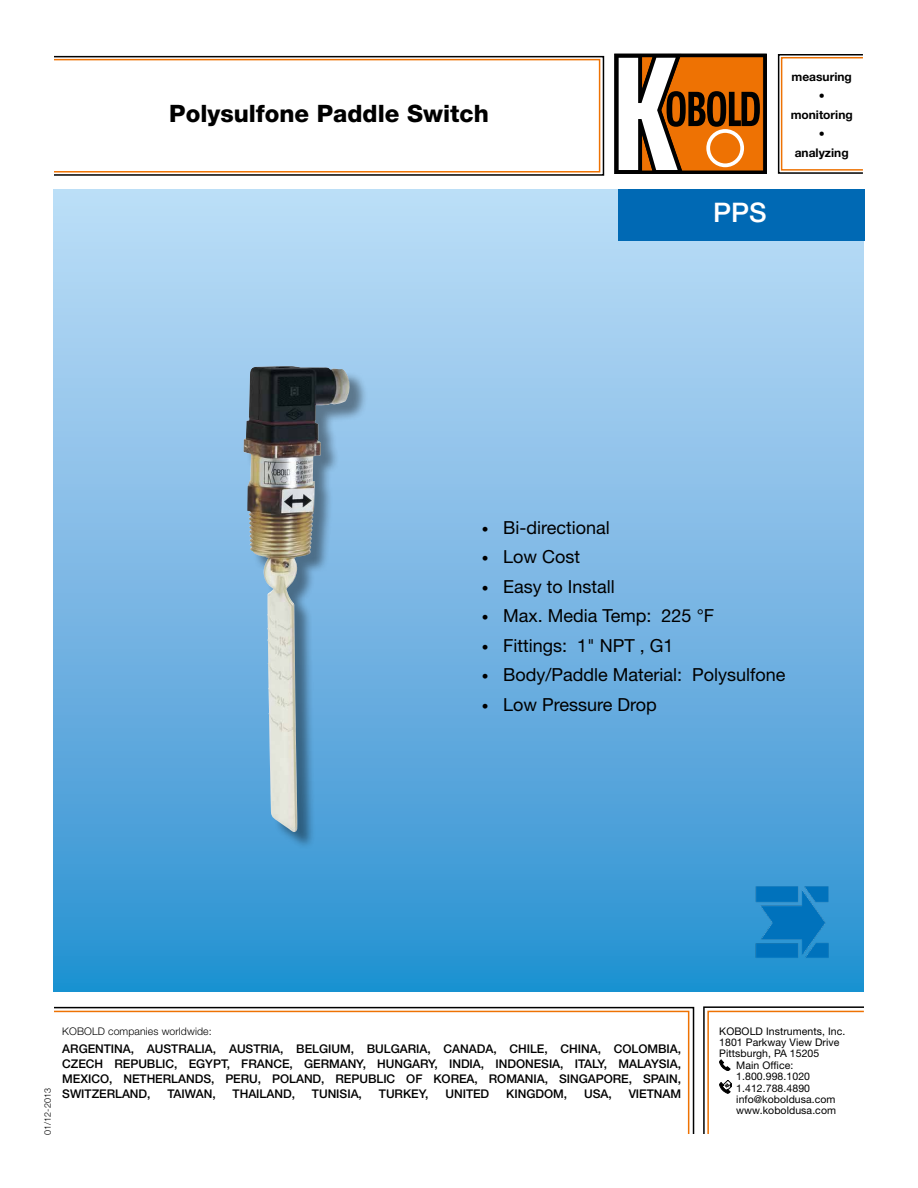
<style>
.page{position:relative;width:918px;height:1188px;background:#fff}
.page>*{position:absolute;margin:0;border:0;box-sizing:border-box;transform-origin:0 0}
.t1{font:500 27px "Helvetica Neue LT Std";color:#fff}
.t2{font:800 24px "Helvetica Neue LT Std";color:#000}
.t3{font:18px "Helvetica Neue LT Std";color:#000}
.t4{font:500 12px/15px "Helvetica Neue LT Std";letter-spacing:-.005em;color:#000;text-align:justify}
.t5{font:700 12px/19px "Helvetica Neue LT Std";color:#000;text-align:center}
.t6{font:10.5px "Helvetica Neue LT Std";letter-spacing:.005em;color:#000}
.t7{font:300 10.5px "Helvetica Neue LT Std";letter-spacing:.01em;color:#000}
.t8{font:300 9px "Helvetica Neue LT Std";color:#000}
.s1{font-weight:300;font-size:13.5px}
</style>
<div class="page">
<div style="left:53px;top:59px;width:547px;height:114px;border:2px solid #ee7203"></div>
<div style="left:781px;top:57px;width:83px;height:114px;border:2px solid #ee7203"></div>
<div style="left:53px;top:56px;width:551px;height:120px;border:2px solid #000"></div>
<div style="left:778px;top:54px;width:86px;height:120px;border:2px solid #000"></div>
<svg style="left:615px;top:54px;width:148px;height:120px"></svg>
<div style="left:706px;top:129px;width:38px;height:38px;border:4px solid #fff;border-radius:50%"></div>
<svg style="left:54px;top:1006px;width:641px;height:128px"></svg>
<div style="left:53px;top:189px;width:811px;height:803px;background:linear-gradient(to bottom,#c3def7,#2b91d1)"></div>
<div style="left:618px;top:189px;width:247px;height:51px;background:#0069b4"></div>
<img style="left:755px;top:886px;width:74px;height:74px">
<svg style="left:703px;top:1006px;width:161px;height:128px"></svg>
<div style="left:246px;top:369px;width:122px;height:481px;background:#000;opacity:.41"></div>
<img style="left:244px;top:366px;width:71px;height:466px">
<h2 class="t2" style="left:169px;top:99px;width:321px">Polysulfone Paddle Switch</h2>
<h1 class="t1" style="left:713px;top:197px;width:55px">PPS</h1>
<p class="t5" style="left:791px;top:67px;width:64px">measuring • monitoring • analyzing</p>
<p class="t3" style="left:482px;top:516px;width:129px"><span class="s1">•</span> Bi-directional</p>
<p class="t3" style="left:482px;top:546px;width:100px"><span class="s1">•</span> Low Cost</p>
<p class="t3" style="left:482px;top:575px;width:134px"><span class="s1">•</span> Easy to Install</p>
<p class="t3" style="left:482px;top:605px;width:234px"><span class="s1">•</span> Max. Media Temp: 225 °F</p>
<p class="t3" style="left:482px;top:634px;width:193px"><span class="s1">•</span> Fittings: 1" NPT , G1</p>
<p class="t3" style="left:482px;top:664px;width:305px"><span class="s1">•</span> Body/Paddle Material: Polysulfone</p>
<p class="t3" style="left:482px;top:693px;width:176px"><span class="s1">•</span> Low Pressure Drop</p>
<p class="t8" style="left:42px;top:1135px;width:49px;rotate:-90deg">01/12-2013</p>
<p class="t7" style="left:62px;top:1024px;width:151px">KOBOLD companies worldwide:</p>
<p class="t4" style="left:62px;top:1041px;width:620px">ARGENTINA, AUSTRALIA, AUSTRIA, BELGIUM, BULGARIA, CANADA, CHILE, CHINA, COLOMBIA, CZECH REPUBLIC, EGYPT, FRANCE, GERMANY, HUNGARY, INDIA, INDONESIA, ITALY, MALAYSIA, MEXICO, NETHERLANDS, PERU, POLAND, REPUBLIC OF KOREA, ROMANIA, SINGAPORE, SPAIN, SWITZERLAND,</p>
<p class="t4" style="left:168px;top:1086px;width:50px">TAIWAN,</p>
<p class="t4" style="left:233px;top:1086px;width:64px">THAILAND,</p>
<p class="t4" style="left:312px;top:1086px;width:51px">TUNISIA,</p>
<p class="t4" style="left:379px;top:1086px;width:51px">TURKEY,</p>
<p class="t4" style="left:445px;top:1086px;width:45px">UNITED</p>
<p class="t4" style="left:506px;top:1086px;width:62px">KINGDOM,</p>
<p class="t4" style="left:584px;top:1086px;width:29px">USA,</p>
<p class="t4" style="left:629px;top:1086px;width:54px">VIETNAM</p>
<p class="t6" style="left:719px;top:1025px;width:128px">KOBOLD Instruments, Inc.</p>
<p class="t6" style="left:719px;top:1036px;width:122px">1801 Parkway View Drive</p>
<p class="t6" style="left:719px;top:1047px;width:102px">Pittsburgh, PA 15205</p>
<p class="t6" style="left:736px;top:1059px;width:59px">Main Office:</p>
<p class="t6" style="left:736px;top:1070px;width:75px">1.800.998.1020</p>
<p class="t6" style="left:736px;top:1082px;width:75px">1.412.788.4890</p>
<p class="t6" style="left:736px;top:1093px;width:101px">info@koboldusa.com</p>
<p class="t6" style="left:736px;top:1104px;width:101px">www.koboldusa.com</p>
</div>
